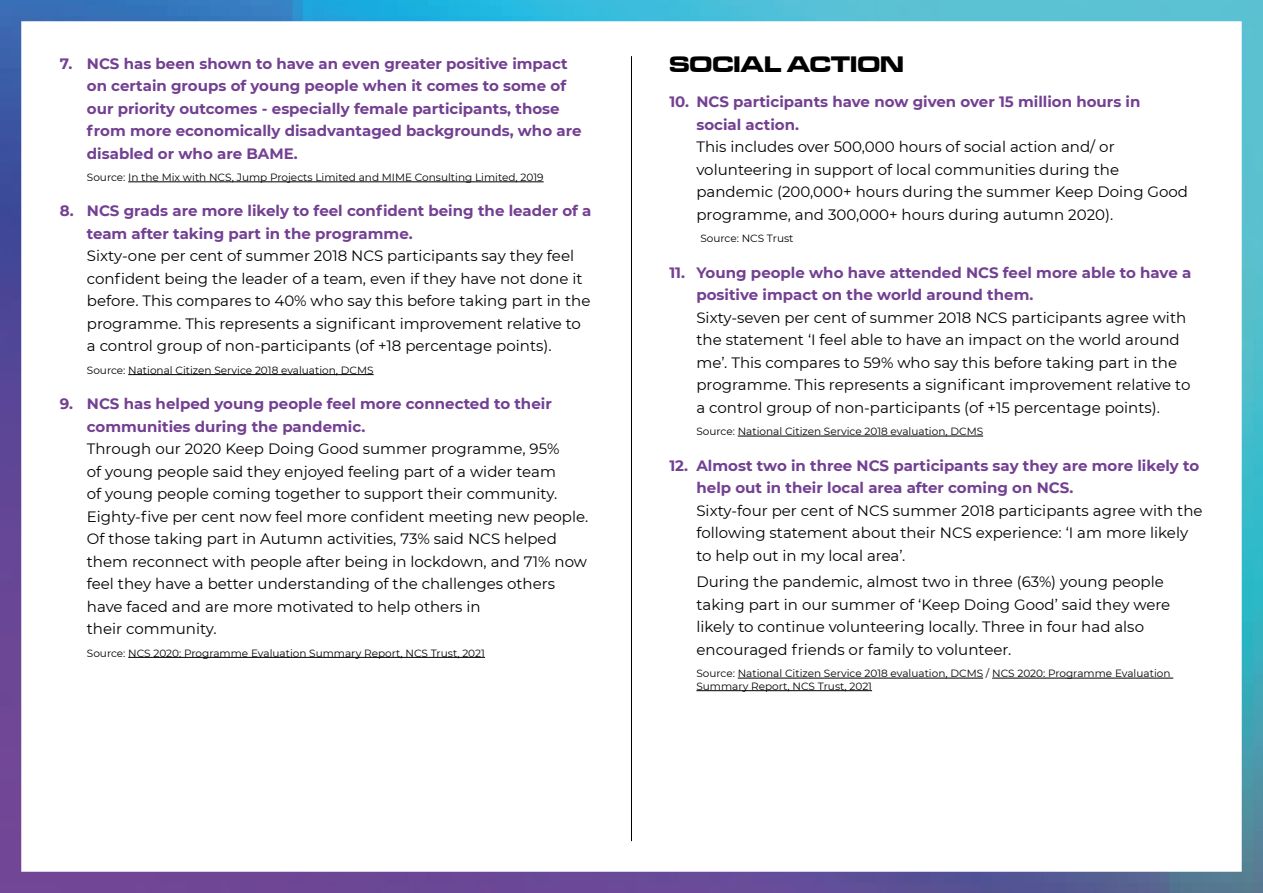
<style>
.page{position:relative;width:1263px;height:893px;background:#fff}
.page>*{position:absolute;margin:0;border:0;box-sizing:border-box;transform-origin:0 0}
.t1{font:23.25px "Microgramma D Bold Exte";color:#000}
.t2{font:15px/22.5px "Montserrat";color:#000}
.t3{font:700 15px/22.5px "Montserrat";color:#734092}
.t4{font:10.5px/12.6px "Montserrat";color:#000}
.s1{font-weight:700;color:#734092}
</style>
<div class="page">
<img style="left:0;top:0;width:1263px;height:893px">
<hr style="left:631px;top:56px;width:1px;height:785px;background:#000">
<hr style="left:128px;top:182px;width:416px;height:1px;background:#000">
<hr style="left:128px;top:374px;width:246px;height:1px;background:#000">
<hr style="left:128px;top:657px;width:357px;height:1px;background:#000">
<hr style="left:738px;top:436px;width:245px;height:1px;background:#000">
<hr style="left:738px;top:678px;width:245px;height:1px;background:#000">
<hr style="left:992px;top:678px;width:181px;height:1px;background:#000">
<hr style="left:696px;top:690px;width:176px;height:1px;background:#000">
<p class="t3" style="left:87px;top:51px;width:496px;text-indent:-27px">7. NCS has been shown to have an even greater positive impact on certain groups of young people when it comes to some of our priority outcomes - especially female participants, those from more economically disadvantaged backgrounds, who are disabled or who are BAME.</p>
<p class="t4" style="left:87px;top:171px;width:458px">Source: In the Mix with NCS, Jump Projects Limited and MIME Consulting Limited, 2019</p>
<p class="t3" style="left:87px;top:199px;width:506px;text-indent:-27px">8. NCS grads are more likely to feel confident being the leader of a team after taking part in the programme.</p>
<p class="t2" style="left:87px;top:244px;width:489px">Sixty-one per cent of summer 2018 NCS participants say they feel</p>
<p class="t2" style="left:87px;top:267px;width:497px">confident being the leader of a team, even if they have not done it</p>
<p class="t2" style="left:87px;top:289px;width:505px">before. This compares to 40% who say this before taking part in the</p>
<p class="t2" style="left:87px;top:312px;width:496px">programme. This represents a significant improvement relative to a control group of non-participants (of +18 percentage points).</p>
<p class="t4" style="left:87px;top:363px;width:288px">Source: National Citizen Service 2018 evaluation, DCMS</p>
<p class="t3" style="left:87px;top:392px;width:466px;text-indent:-27px">9. NCS has helped young people feel more connected to their communities during the pandemic.</p>
<p class="t2" style="left:87px;top:437px;width:474px">Through our 2020 Keep Doing Good summer programme, 95% of young people said they enjoyed feeling part of a wider team of young people coming together to support their community.</p>
<p class="t2" style="left:87px;top:504px;width:503px">Eighty-five per cent now feel more confident meeting new people.</p>
<p class="t2" style="left:87px;top:527px;width:502px">Of those taking part in Autumn activities, 73% said NCS helped them reconnect with people after being in lockdown, and 71% now feel they have a better understanding of the challenges others have faced and are more motivated to help others in<br>their community.</p>
<p class="t4" style="left:87px;top:646px;width:400px">Source: NCS 2020: Programme Evaluation Summary Report, NCS Trust, 2021</p>
<h3 class="t1" style="left:669px;top:49px;width:236px">SOCIAL ACTION</h3>
<p class="t2" style="left:696px;top:90px;width:493px;text-indent:-27px"><span class="s1">10. NCS participants have now given over 15 million hours in social action.<br></span>This includes over 500,000 hours of social action and/ or volunteering in support of local communities during the pandemic (200,000+ hours during the summer Keep Doing Good programme, and 300,000+ hours during autumn 2020).</p>
<p class="t4" style="left:700px;top:232px;width:95px">Source: NCS Trust</p>
<p class="t2" style="left:696px;top:261px;width:496px;text-indent:-27px"><span class="s1">11. Young people who have attended NCS feel more able to have a positive impact on the world around them.<br></span>Sixty-seven per cent of summer 2018 NCS participants agree with the statement ‘I feel able to have an impact on the world around me’. This compares to 59% who say this before taking part in the programme. This represents a significant improvement relative to a control group of non-participants (of +15 percentage points).</p>
<p class="t4" style="left:696px;top:425px;width:288px">Source: National Citizen Service 2018 evaluation, DCMS</p>
<p class="t2" style="left:696px;top:453px;width:508px;text-indent:-27px"><span class="s1">12. Almost two in three NCS participants say they are more likely to help out in their local area after coming on NCS.<br></span>Sixty-four per cent of NCS summer 2018 participants agree with the following statement about their NCS experience: ‘I am more likely to help out in my local area’.</p>
<p class="t2" style="left:696px;top:570px;width:469px">During the pandemic, almost two in three (63%) young people</p>
<p class="t2" style="left:696px;top:593px;width:475px">taking part in our summer of ‘Keep Doing Good’ said they were likely to continue volunteering locally. Three in four had also encouraged friends or family to volunteer.</p>
<p class="t4" style="left:696px;top:667px;width:476px">Source: National Citizen Service 2018 evaluation, DCMS / NCS 2020: Programme Evaluation<br>Summary Report, NCS Trust, 2021</p>
</div>
